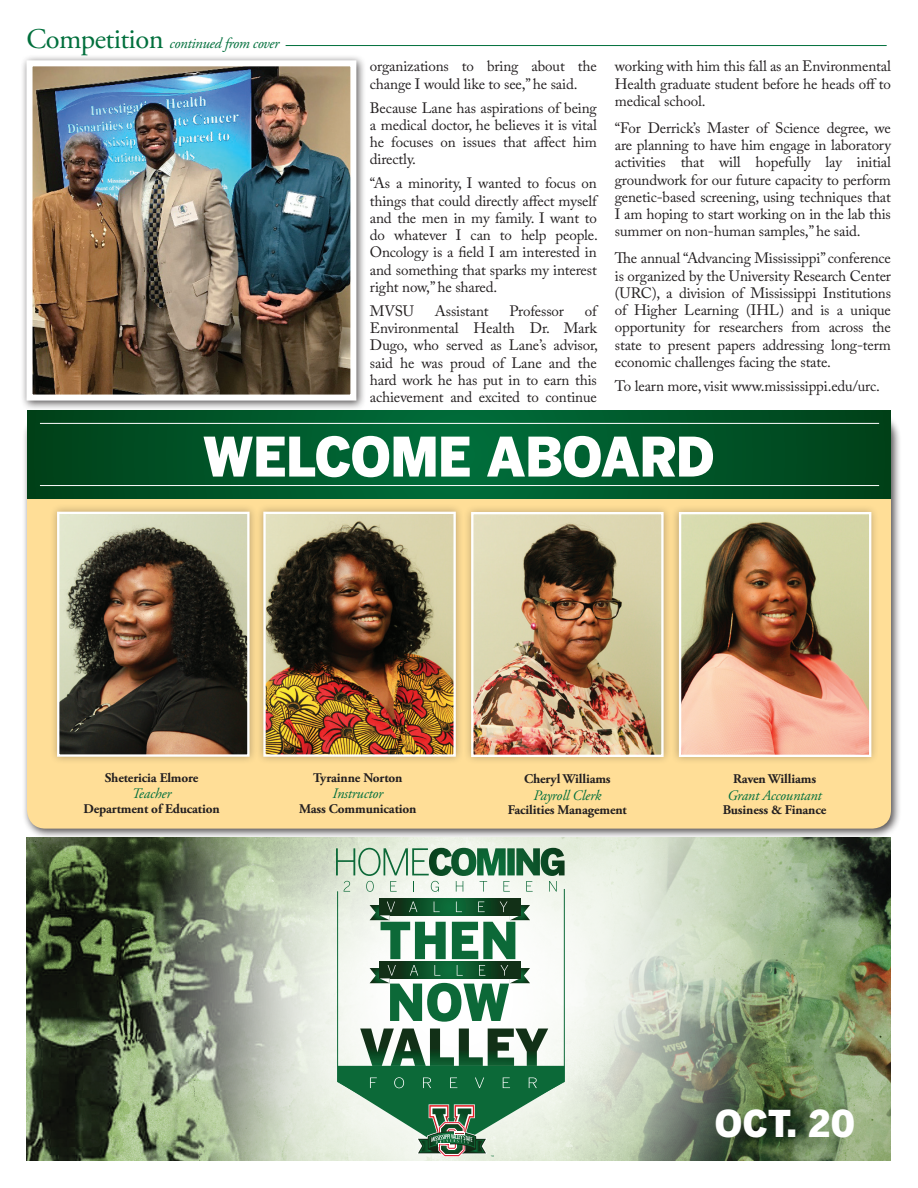
<style>
.page{position:relative;width:918px;height:1188px;background:#fff}
.page>*{position:absolute;margin:0;border:0;box-sizing:border-box;transform-origin:0 0}
.t1{font:54px "Benton Got Blk";letter-spacing:-.02em;color:#fff}
.t2{font:36.75px "Benton Got Blk";color:#fff}
.t3{font:15px/17.2px "Adobe Caslon Pro";letter-spacing:-.01em;color:#231f20;text-align:justify}
.t4{font:italic 15px "Adobe Garamond Pro";letter-spacing:-.02em;color:#006f3c}
.t5{font:italic 14.55px "Adobe Garamond Pro";letter-spacing:-.01em;color:#006f3c}
.t6{font:700 13.2px "Adobe Garamond Pro";letter-spacing:-.01em;color:#231f20}
.s1{font-style:normal;font-size:28.5px}
</style>
<div class="page">
<div style="left:22px;top:411px;width:880px;height:428px;background:#231f20;opacity:.75"></div>
<div style="left:27px;top:416px;width:864px;height:413px;background:#ffde97;border-radius:19px"></div>
<svg style="left:27px;top:410px;width:864px;height:89px;background:#00572a"></svg>
<hr style="left:40px;top:423px;width:839px;height:1px;background:#fff">
<hr style="left:40px;top:485px;width:839px;height:1px;background:#fff">
<div style="left:49px;top:503px;width:209px;height:262px;background:#231f20;opacity:.32"></div>
<img style="left:60px;top:515px;width:187px;height:239px">
<div style="left:57px;top:512px;width:193px;height:245px;border:2px solid #fff"></div>
<div style="left:255px;top:503px;width:209px;height:262px;background:#231f20;opacity:.32"></div>
<img style="left:266px;top:515px;width:187px;height:239px">
<div style="left:263px;top:512px;width:193px;height:245px;border:2px solid #fff"></div>
<div style="left:463px;top:504px;width:209px;height:261px;background:#231f20;opacity:.32"></div>
<img style="left:474px;top:515px;width:187px;height:239px">
<div style="left:471px;top:512px;width:193px;height:245px;border:2px solid #fff"></div>
<div style="left:671px;top:504px;width:209px;height:261px;background:#231f20;opacity:.32"></div>
<img style="left:682px;top:515px;width:186px;height:239px">
<div style="left:679px;top:512px;width:192px;height:245px;border:2px solid #fff"></div>
<img style="left:27px;top:837px;width:864px;height:324px">
<svg style="left:337px;top:892px;width:228px;height:254px"></svg>
<svg style="left:380px;top:899px;width:140px;height:16px"></svg>
<svg style="left:380px;top:962px;width:140px;height:3px"></svg>
<svg style="left:336px;top:848px;width:229px;height:44px"></svg>
<svg style="left:370px;top:901px;width:76px;height:58px"></svg>
<svg style="left:452px;top:902px;width:78px;height:57px"></svg>
<svg style="left:370px;top:965px;width:160px;height:57px"></svg>
<svg style="left:338px;top:1029px;width:227px;height:128px"></svg>
<div style="left:20px;top:54px;width:347px;height:357px;background:#231f20;opacity:.75"></div>
<img style="left:34px;top:67px;width:315px;height:327px">
<div style="left:27px;top:60px;width:329px;height:341px;border:6px solid #fff"></div>
<hr style="left:286px;top:45px;width:601px;height:1px;background:#006f3c">
<p class="t4" style="left:27px;top:34px;width:254px"><span class="s1">Competition</span> continued from cover</p>
<p class="t3" style="left:370px;top:58px;width:228px">organizations to bring about the change I would like to see,” he said.</p>
<p class="t3" style="left:370px;top:99px;width:228px">Because Lane has aspirations of being a medical doctor, he believes it is vital he focuses on issues that affect him directly.</p>
<p class="t3" style="left:370px;top:175px;width:229px">“As a minority, I wanted to focus on things that could directly affect myself and the men in my family. I want to do whatever I can to help people.<br>Oncology is a field I am interested in and something that sparks my interest right now,” he shared.</p>
<p class="t3" style="left:370px;top:302px;width:46px">MVSU</p>
<p class="t3" style="left:435px;top:302px;width:55px">Assistant</p>
<p class="t3" style="left:510px;top:302px;width:56px">Professor</p>
<p class="t3" style="left:370px;top:302px;width:230px;text-indent:215px">of Environmental Health Dr. Mark Dugo, who served as Lane’s advisor, said he was proud of Lane and the hard work he has put in to earn this achievement and excited to continue</p>
<p class="t3" style="left:615px;top:58px;width:278px">working with him this fall as an Environmental Health graduate student before he heads off to medical school.</p>
<p class="t3" style="left:615px;top:119px;width:278px">“For Derrick’s Master of Science degree, we are planning to have him engage in laboratory activities that will hopefully lay initial groundwork for our future capacity to perform genetic-based screening, using techniques that I am hoping to start working on in the lab this summer on non-human samples,” he said.</p>
<p class="t3" style="left:615px;top:250px;width:278px">The annual “Advancing Mississippi” conference is organized by the University Research Center (URC), a division of Mississippi Institutions of Higher Learning (IHL) and is a unique opportunity for researchers from across the state to present papers addressing long-term economic challenges facing the state.</p>
<p class="t3" style="left:615px;top:377px;width:267px">To learn more, visit www.mississippi.edu/urc.</p>
<h1 class="t1" style="left:202px;top:423px;width:515px">WELCOME ABOARD</h1>
<p class="t6" style="left:105px;top:770px;width:95px">Shetericia Elmore</p>
<p class="t5" style="left:132px;top:785px;width:41px">Teacher</p>
<p class="t6" style="left:83px;top:801px;width:138px">Department of Education</p>
<p class="t6" style="left:313px;top:770px;width:91px">Tyrainne Norton</p>
<p class="t5" style="left:333px;top:785px;width:52px">Instructor</p>
<p class="t6" style="left:299px;top:801px;width:119px">Mass Communication</p>
<p class="t6" style="left:524px;top:772px;width:88px">Cheryl Williams</p>
<p class="t5" style="left:533px;top:786px;width:69px">Payroll Clerk</p>
<p class="t6" style="left:508px;top:802px;width:121px">Facilities Management</p>
<p class="t6" style="left:733px;top:772px;width:85px">Raven Williams</p>
<p class="t5" style="left:728px;top:786px;width:96px">Grant Accountant</p>
<p class="t6" style="left:723px;top:802px;width:105px">Business &amp; Finance</p>
<h2 class="t2" style="left:714px;top:1101px;width:142px">OCT. 20</h2>
</div>
